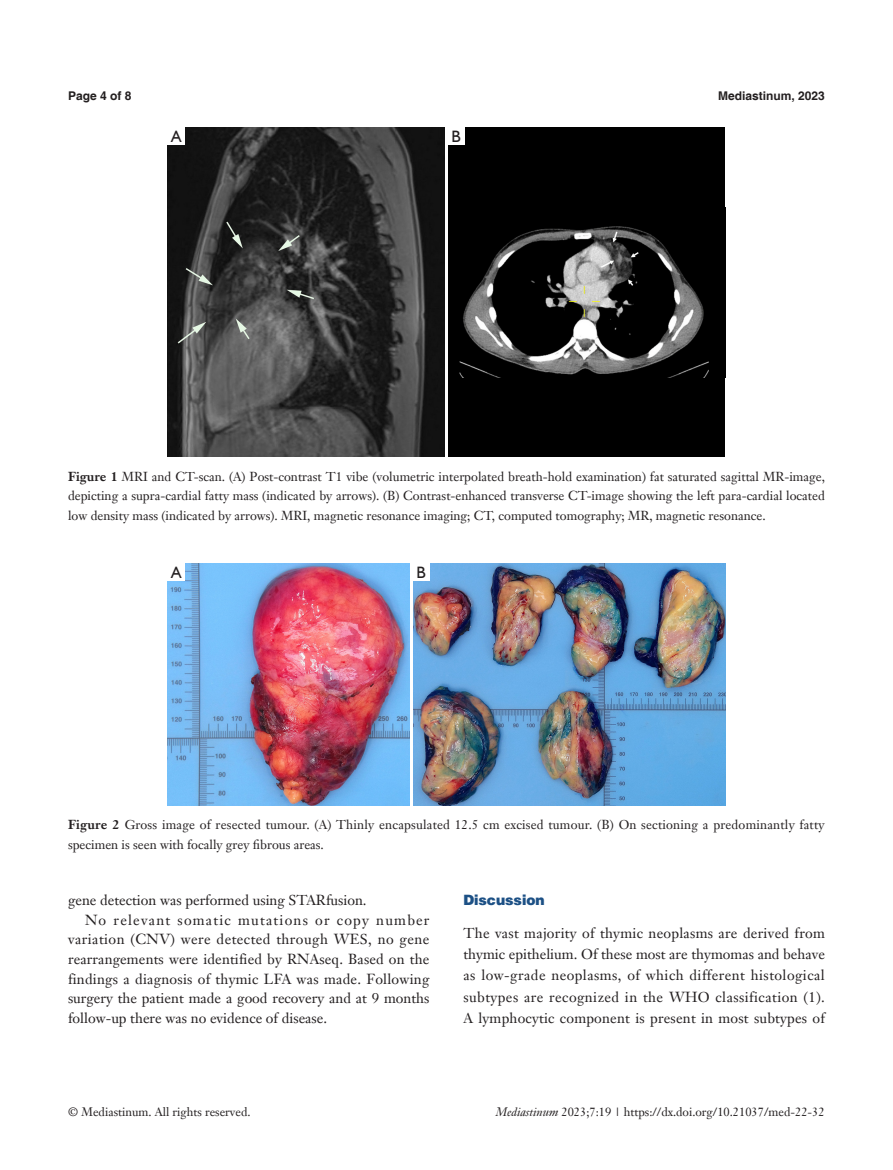
<style>
.page{position:relative;width:893px;height:1170px;background:#fff}
.page>*{position:absolute;margin:0;border:0;box-sizing:border-box;transform-origin:0 0}
.t1{font:16.5px "Humanist 521 BT";color:#231f20}
.t2{font:14.25px/21.3px "Janson Text LT";letter-spacing:.015em;color:#231f20;text-align:justify}
.t3{font:14.25px "Janson Text LT";letter-spacing:.085em;color:#231f20}
.t4{font:900 14.25px "Helvetica";color:#1c5085}
.t5{font:12.75px/19.5px "Janson Text LT";letter-spacing:.015em;color:#231f20;text-align:justify}
.t6{font:12px "Janson Text LT";color:#231f20}
.t7{font:700 12px "Helvetica";color:#231f20}
.s1{font-weight:700}
.s2{font-style:italic}
</style>
<div class="page">
<img style="left:168px;top:128px;width:276px;height:329px">
<div style="left:449px;top:128px;width:276px;height:329px;background:#000"></div>
<img style="left:459px;top:226px;width:250px;height:151px">
<div style="left:168px;top:128px;width:17px;height:17px;background:#fff"></div>
<div style="left:448px;top:128px;width:17px;height:17px;background:#fff"></div>
<img style="left:168px;top:564px;width:241px;height:241px">
<img style="left:413px;top:564px;width:312px;height:241px">
<div style="left:168px;top:564px;width:17px;height:17px;background:#fff"></div>
<div style="left:413px;top:564px;width:17px;height:17px;background:#fff"></div>
<p class="t7" style="left:68px;top:88px;width:65px">Page 4 of 8</p>
<p class="t7" style="left:718px;top:88px;width:108px">Mediastinum, 2023</p>
<p class="t1" style="left:171px;top:126px;width:12px">A</p>
<p class="t1" style="left:452px;top:126px;width:11px">B</p>
<p class="t5" style="left:68px;top:466px;width:758px"><span class="s1">Figure 1</span> MRI and CT-scan. (A) Post-contrast T1 vibe (volumetric interpolated breath-hold examination) fat saturated sagittal MR-image, depicting a supra-cardial fatty mass (indicated by arrows). (B) Contrast-enhanced transverse CT-image showing the left para-cardial located low density mass (indicated by arrows). MRI, magnetic resonance imaging; CT, computed tomography; MR, magnetic resonance.</p>
<p class="t1" style="left:171px;top:562px;width:12px">A</p>
<p class="t1" style="left:417px;top:562px;width:11px">B</p>
<p class="t5" style="left:68px;top:814px;width:758px"><span class="s1">Figure 2</span> Gross image of resected tumour. (A) Thinly encapsulated 12.5 cm excised tumour. (B) On sectioning a predominantly fatty specimen is seen with focally grey fibrous areas.</p>
<p class="t2" style="left:68px;top:889px;width:300px">gene detection was performed using STARfusion.</p>
<p class="t3" style="left:85px;top:910px;width:346px">No relevant somatic mutations or copy number</p>
<p class="t2" style="left:68px;top:928px;width:363px">variation (CNV) were detected through WES, no gene</p>
<p class="t2" style="left:68px;top:948px;width:363px">rearrangements were identified by RNAseq. Based on the</p>
<p class="t2" style="left:68px;top:967px;width:363px">findings a diagnosis of thymic LFA was made. Following</p>
<p class="t2" style="left:68px;top:987px;width:363px">surgery the patient made a good recovery and at 9 months</p>
<p class="t2" style="left:68px;top:1007px;width:261px">follow-up there was no evidence of disease.</p>
<p class="t4" style="left:463px;top:890px;width:83px">Discussion</p>
<p class="t2" style="left:463px;top:922px;width:363px">The vast majority of thymic neoplasms are derived from thymic epithelium. Of these most are thymomas and behave as low-grade neoplasms, of which different histological subtypes are recognized in the WHO classification (1).<br>A lymphocytic component is present in most subtypes of</p>
<p class="t6" style="left:68px;top:1104px;width:184px">© Mediastinum. All rights reserved.</p>
<p class="t6" style="left:496px;top:1104px;width:330px"><span class="s2">Mediastinum</span> 2023;7:19 | https://dx.doi.org/10.21037/med-22-32</p>
</div>
